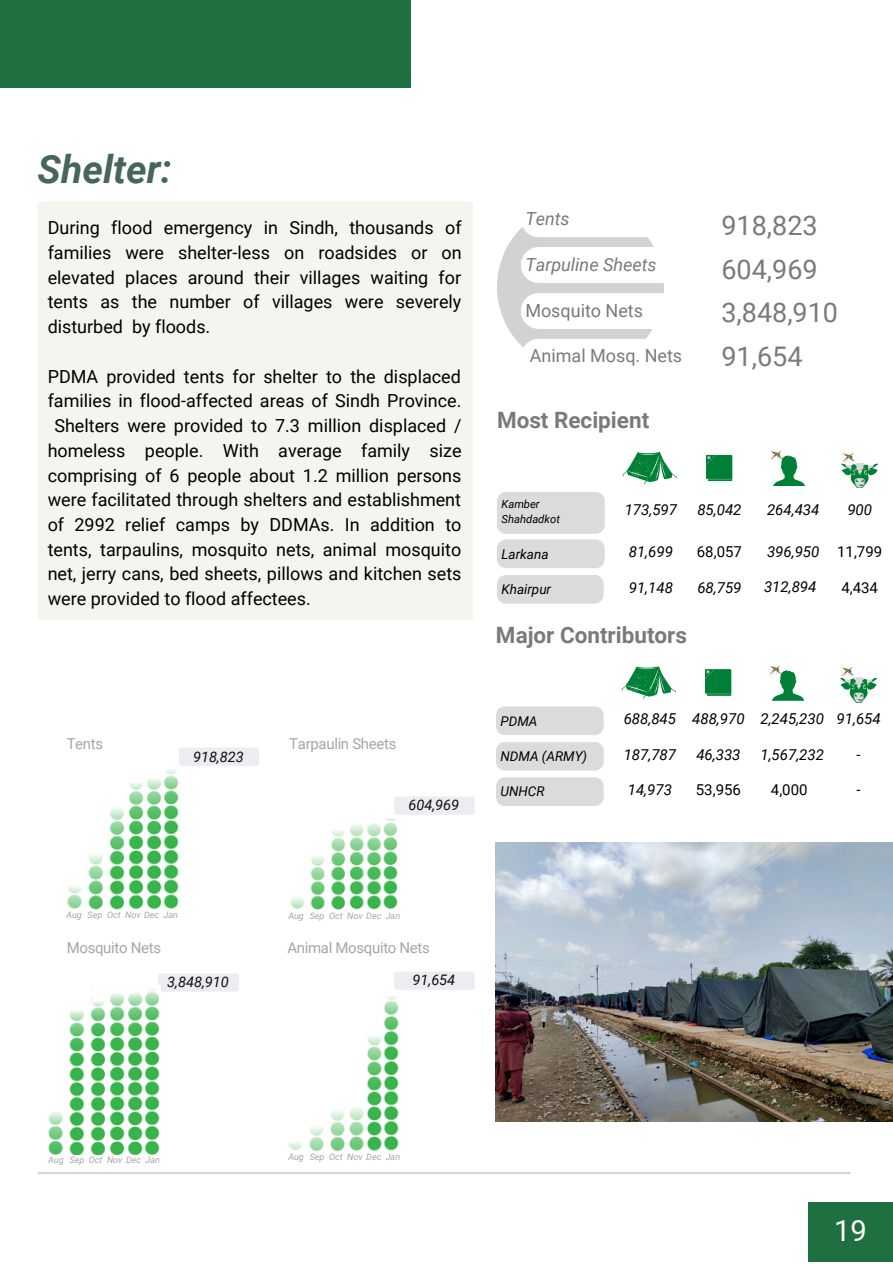
<style>
.page{position:relative;width:893px;height:1264px;background:#fff}
.page>*{position:absolute;margin:0;border:0;box-sizing:border-box;transform-origin:0 0}
.t1{font:italic 700 39px "Roboto";color:#466658}
.t2{font:29.1px "Roboto";color:#fffafa}
.t3{font:27px/43.5px "Roboto";color:#7b7a7a}
.t4{font:700 22.5px "Roboto";color:#7b7a7a}
.t5{font:18px/24.8px "Roboto";color:#000;text-align:justify}
.t6{font:18px "Roboto";color:#7b7a7a}
.t7{font:italic 18px "Roboto";color:#7b7a7a}
.t8{font:italic 15px "Roboto";color:#000}
.t9{font:15px "Roboto";letter-spacing:-.02em;color:#a6a6a6}
.t10{font:15px "Roboto";color:#000}
.t11{font:italic 14.55px "Roboto";color:#0f0f0f}
.t12{font:italic 13.5px "Roboto";color:#000}
.t13{font:italic 11.25px/15.8px "Roboto";color:#000}
.t14{font:italic 9px "Roboto";color:#a6a6a6}
</style>
<div class="page">
<div style="left:0;top:0;width:410px;height:88px;background:#1f7040"></div>
<div style="left:808px;top:1201px;width:84px;height:60px;background:#1f7040"></div>
<hr style="left:38px;top:1171px;width:812px;height:3px;background:#d9d9d9">
<div style="left:38px;top:201px;width:435px;height:418px;background:#f5f5ef"></div>
<div style="left:497px;top:203px;width:167px;height:167px;background:#d0d2d3;border-radius:50%"></div>
<div style="left:496px;top:706px;width:107px;height:29px;background:#dbdbdb"></div>
<div style="left:496px;top:742px;width:107px;height:28px;background:#dbdbdb"></div>
<div style="left:496px;top:777px;width:107px;height:29px;background:#dbdbdb"></div>
<svg style="left:621px;top:666px;width:54px;height:33px"></svg>
<img style="left:705px;top:669px;width:26px;height:27px">
<img style="left:770px;top:665px;width:33px;height:35px">
<img style="left:840px;top:667px;width:36px;height:35px">
<img style="left:496px;top:842px;width:396px;height:279px">
<div style="left:521px;top:203px;width:126px;height:34px;background:#fff"></div>
<div style="left:521px;top:247px;width:143px;height:36px;background:#fff"></div>
<div style="left:521px;top:293px;width:143px;height:36px;background:#fff"></div>
<div style="left:523px;top:339px;width:122px;height:31px;background:#fff"></div>
<img style="left:67px;top:770px;width:112px;height:139px">
<img style="left:290px;top:818px;width:108px;height:91px">
<svg style="left:179px;top:748px;width:80px;height:17px"></svg>
<svg style="left:394px;top:797px;width:80px;height:17px"></svg>
<svg style="left:158px;top:973px;width:81px;height:18px"></svg>
<img style="left:289px;top:996px;width:110px;height:155px">
<svg style="left:394px;top:972px;width:80px;height:17px"></svg>
<img style="left:48px;top:985px;width:112px;height:169px">
<svg style="left:497px;top:492px;width:107px;height:76px;background:#dedede"></svg>
<div style="left:497px;top:575px;width:106px;height:28px;background:#dbdbdb"></div>
<svg style="left:622px;top:452px;width:54px;height:32px"></svg>
<img style="left:706px;top:454px;width:26px;height:27px">
<img style="left:771px;top:451px;width:33px;height:35px">
<img style="left:841px;top:453px;width:36px;height:35px">
<h1 class="t1" style="left:38px;top:146px;width:135px">Shelter:</h1>
<p class="t5" style="left:48px;top:215px;width:415px">During flood emergency in Sindh, thousands of families were shelter-less on roadsides or on elevated places around their villages waiting for tents as the number of villages were severely disturbed by floods.</p>
<p class="t5" style="left:48px;top:364px;width:414px">PDMA provided tents for shelter to the displaced</p>
<p class="t5" style="left:48px;top:389px;width:415px">families in flood-affected areas of Sindh Province.</p>
<p class="t5" style="left:54px;top:413px;width:408px">Shelters were provided to 7.3 million displaced /</p>
<p class="t5" style="left:48px;top:438px;width:415px">homeless people. With average family size</p>
<p class="t5" style="left:48px;top:463px;width:415px">comprising of 6 people about 1.2 million persons</p>
<p class="t5" style="left:48px;top:487px;width:415px">were facilitated through shelters and establishment</p>
<p class="t5" style="left:48px;top:512px;width:415px">of 2992 relief camps by DDMAs. In addition to</p>
<p class="t5" style="left:48px;top:537px;width:415px">tents, tarpaulins, mosquito nets, animal mosquito</p>
<p class="t5" style="left:48px;top:562px;width:415px">net, jerry cans, bed sheets, pillows and kitchen sets</p>
<p class="t5" style="left:48px;top:586px;width:265px">were provided to flood affectees.</p>
<p class="t9" style="left:67px;top:735px;width:38px">Tents</p>
<p class="t9" style="left:289px;top:735px;width:109px">Tarpaulin Sheets</p>
<p class="t11" style="left:193px;top:748px;width:52px">918,823</p>
<p class="t11" style="left:408px;top:797px;width:52px">604,969</p>
<p class="t7" style="left:525px;top:208px;width:46px">Tents</p>
<p class="t7" style="left:525px;top:254px;width:133px">Tarpuline Sheets</p>
<p class="t6" style="left:525px;top:300px;width:119px">Mosquito Nets</p>
<p class="t6" style="left:529px;top:346px;width:154px">Animal Mosq. Nets</p>
<p class="t4" style="left:497px;top:407px;width:154px">Most Recipient</p>
<h3 class="t3" style="left:721px;top:204px;width:118px">918,823<br>604,969<br>3,848,910<br>91,654</h3>
<p class="t13" style="left:501px;top:496px;width:60px">Kamber<br>Shahdadkot</p>
<p class="t12" style="left:501px;top:546px;width:49px">Larkana</p>
<p class="t12" style="left:501px;top:581px;width:51px">Khairpur</p>
<p class="t8" style="left:624px;top:501px;width:54px">173,597</p>
<p class="t8" style="left:628px;top:543px;width:46px">81,699</p>
<p class="t8" style="left:628px;top:578px;width:46px">91,148</p>
<p class="t8" style="left:697px;top:501px;width:46px">85,042</p>
<p class="t10" style="left:696px;top:543px;width:46px">68,057</p>
<p class="t8" style="left:697px;top:578px;width:46px">68,759</p>
<p class="t4" style="left:496px;top:622px;width:192px">Major Contributors</p>
<p class="t8" style="left:767px;top:501px;width:54px">264,434</p>
<p class="t8" style="left:767px;top:543px;width:54px">396,950</p>
<p class="t8" style="left:764px;top:578px;width:54px">312,894</p>
<p class="t8" style="left:847px;top:501px;width:26px">900</p>
<p class="t10" style="left:837px;top:543px;width:46px">11,799</p>
<p class="t10" style="left:841px;top:578px;width:38px">4,434</p>
<p class="t12" style="left:500px;top:713px;width:39px">PDMA</p>
<p class="t12" style="left:500px;top:748px;width:88px">NDMA (ARMY)</p>
<p class="t12" style="left:500px;top:784px;width:46px">UNHCR</p>
<p class="t8" style="left:623px;top:710px;width:54px">688,845</p>
<p class="t8" style="left:623px;top:745px;width:54px">187,787</p>
<p class="t8" style="left:627px;top:781px;width:46px">14,973</p>
<p class="t8" style="left:692px;top:710px;width:54px">488,970</p>
<p class="t8" style="left:696px;top:745px;width:46px">46,333</p>
<p class="t10" style="left:695px;top:781px;width:46px">53,956</p>
<p class="t8" style="left:760px;top:710px;width:65px">2,245,230</p>
<p class="t8" style="left:760px;top:745px;width:65px">1,567,232</p>
<p class="t10" style="left:770px;top:781px;width:38px">4,000</p>
<p class="t8" style="left:836px;top:710px;width:46px">91,654</p>
<p class="t10" style="left:856px;top:745px;width:6px">-</p>
<p class="t10" style="left:856px;top:781px;width:6px">-</p>
<p class="t14" style="left:66px;top:909px;width:113px">Aug Sep Oct Nov Dec Jan</p>
<p class="t9" style="left:67px;top:939px;width:96px">Mosquito Nets</p>
<p class="t14" style="left:288px;top:910px;width:113px">Aug Sep Oct Nov Dec Jan</p>
<p class="t9" style="left:287px;top:939px;width:144px">Animal Mosquito Nets</p>
<p class="t11" style="left:167px;top:973px;width:63px">3,848,910</p>
<p class="t11" style="left:412px;top:972px;width:44px">91,654</p>
<p class="t14" style="left:48px;top:1154px;width:113px">Aug Sep Oct Nov Dec Jan</p>
<p class="t14" style="left:288px;top:1151px;width:113px">Aug Sep Oct Nov Dec Jan</p>
<h2 class="t2" style="left:834px;top:1214px;width:34px">19</h2>
</div>
